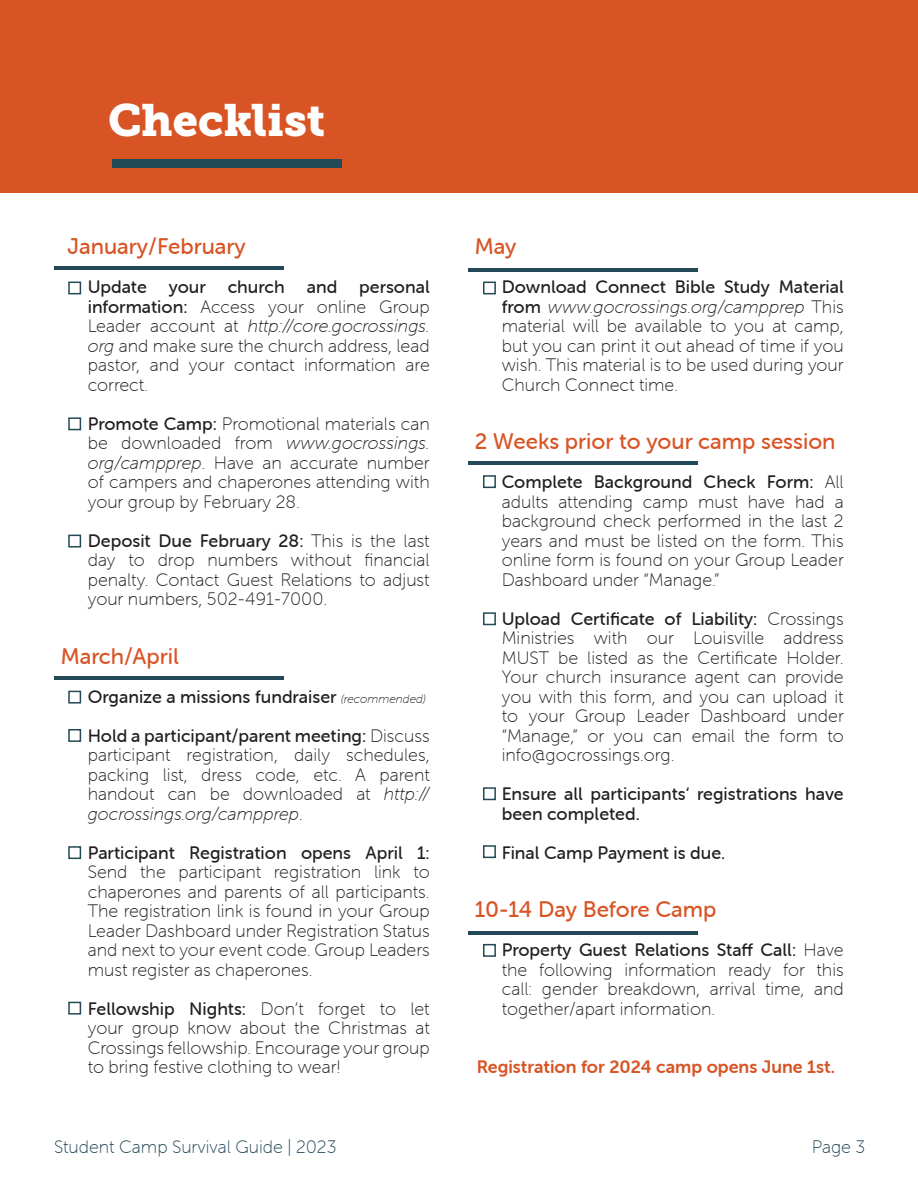
<style>
.page{position:relative;width:918px;height:1188px;background:#fff}
.page>*{position:absolute;margin:0;border:0;box-sizing:border-box;transform-origin:0 0}
.t1{font:45px "Museo Slab 900";color:#fff}
.t2{font:22.5px "Museo Sans Rounded 500";color:#d85425}
.t3{font:18px/19.5px "Museo Sans Rounded 100";color:#231f20;text-align:justify}
.t4{font:18px/19.5px "Museo Sans Rounded 500";color:#231f20}
.t5{font:18px "Museo Sans Rounded 700";color:#d85425}
.t6{font:18px "Museo Sans Rounded 100";color:#234857}
.s1{font-family:"Museo Sans Rounded 500"}
.s2{font-style:italic}
.s3{font-family:"Museo Sans Rounded 100";font-style:italic;font-size:12px}
</style>
<div class="page">
<div style="left:0;top:0;width:918px;height:192px;background:#d85425"></div>
<div style="left:112px;top:159px;width:230px;height:9px;background:#234857"></div>
<hr style="left:54px;top:267px;width:230px;height:3px;background:#234857">
<hr style="left:54px;top:676px;width:230px;height:3px;background:#234857">
<hr style="left:468px;top:268px;width:230px;height:4px;background:#234857">
<hr style="left:468px;top:462px;width:230px;height:3px;background:#234857">
<hr style="left:468px;top:931px;width:230px;height:3px;background:#234857">
<svg style="left:68px;top:281px;width:14px;height:14px"></svg>
<svg style="left:483px;top:281px;width:13px;height:14px"></svg>
<svg style="left:483px;top:475px;width:13px;height:14px"></svg>
<svg style="left:483px;top:612px;width:13px;height:14px"></svg>
<svg style="left:483px;top:787px;width:13px;height:14px"></svg>
<svg style="left:483px;top:845px;width:13px;height:14px"></svg>
<svg style="left:483px;top:943px;width:13px;height:14px"></svg>
<svg style="left:68px;top:417px;width:14px;height:14px"></svg>
<svg style="left:68px;top:534px;width:14px;height:14px"></svg>
<svg style="left:68px;top:690px;width:14px;height:14px"></svg>
<svg style="left:68px;top:729px;width:14px;height:13px"></svg>
<svg style="left:68px;top:846px;width:14px;height:14px"></svg>
<svg style="left:68px;top:1001px;width:14px;height:14px"></svg>
<p class="t1" style="left:108px;top:94px;width:219px">Checklist</p>
<p class="t2" style="left:68px;top:234px;width:180px">January/February</p>
<p class="t3" style="left:88px;top:277px;width:344px"><span class="s1">Update your church and personal information:</span> Access your online Group Leader account at <span class="s2">http://core.gocrossings. org</span> and make sure the church address, lead pastor, and your contact information are correct.</p>
<p class="t3" style="left:88px;top:414px;width:344px"><span class="s1">Promote Camp:</span> Promotional materials can be downloaded from <span class="s2">www.gocrossings. org/campprep</span>. Have an accurate number of campers and chaperones attending with your group by February 28.</p>
<p class="t3" style="left:88px;top:531px;width:344px"><span class="s1">Deposit Due February 28:</span> This is the last day to drop numbers without financial penalty. Contact Guest Relations to adjust your numbers, 502-491-7000.</p>
<p class="t2" style="left:61px;top:644px;width:120px">March/April</p>
<p class="t4" style="left:88px;top:687px;width:340px">Organize a missions fundraiser <span class="s3">(recommended)</span></p>
<p class="t3" style="left:88px;top:726px;width:344px"><span class="s1">Hold a participant/parent meeting:</span> Discuss participant registration, daily schedules, packing list, dress code, etc. A parent handout can be downloaded at <span class="s2">http:// gocrossings.org/campprep</span>.</p>
<p class="t3" style="left:88px;top:843px;width:344px"><span class="s1">Participant Registration opens April 1:<br></span>Send the participant registration link to chaperones and parents of all participants.<br>The registration link is found in your Group Leader Dashboard under Registration Status and next to your event code. Group Leaders must register as chaperones.</p>
<p class="t3" style="left:88px;top:999px;width:344px"><span class="s1">Fellowship Nights:</span> Don’t forget to let your group know about the Christmas at Crossings fellowship. Encourage your group to bring festive clothing to wear!</p>
<p class="t2" style="left:475px;top:234px;width:43px">May</p>
<p class="t3" style="left:502px;top:277px;width:344px"><span class="s1">Download Connect Bible Study Material from</span> <span class="s2">www.gocrossings.org/campprep</span> This material will be available to you at camp, but you can print it out ahead of time if you wish. This material is to be used during your Church Connect time.</p>
<p class="t2" style="left:475px;top:429px;width:362px">2 Weeks prior to your camp session</p>
<p class="t3" style="left:502px;top:472px;width:344px"><span class="s1">Complete Background Check Form:</span> All adults attending camp must have had a background check performed in the last 2 years and must be listed on the form. This online form is found on your Group Leader Dashboard under “Manage.”</p>
<p class="t3" style="left:502px;top:609px;width:344px"><span class="s1">Upload Certificate of Liability:</span> Crossings Ministries with our Louisville address MUST be listed as the Certificate Holder.<br>Your church insurance agent can provide you with this form, and you can upload it to your Group Leader Dashboard under “Manage,” or you can email the form to info@gocrossings.org.</p>
<p class="t4" style="left:502px;top:784px;width:344px">Ensure all participants‘ registrations have been completed.</p>
<p class="t4" style="left:502px;top:843px;width:225px">Final Camp Payment is due.</p>
<p class="t2" style="left:475px;top:897px;width:243px">10-14 Day Before Camp</p>
<p class="t3" style="left:502px;top:940px;width:344px"><span class="s1">Property Guest Relations Staff Call:</span> Have the following information ready for this call: gender breakdown, arrival time, and together/apart information.</p>
<p class="t5" style="left:477px;top:1057px;width:360px">Registration for 2024 camp opens June 1st.</p>
<p class="t6" style="left:54px;top:1137px;width:284px">Student Camp Survival Guide | 2023</p>
<p class="t6" style="left:812px;top:1137px;width:55px">Page 3</p>
</div>
